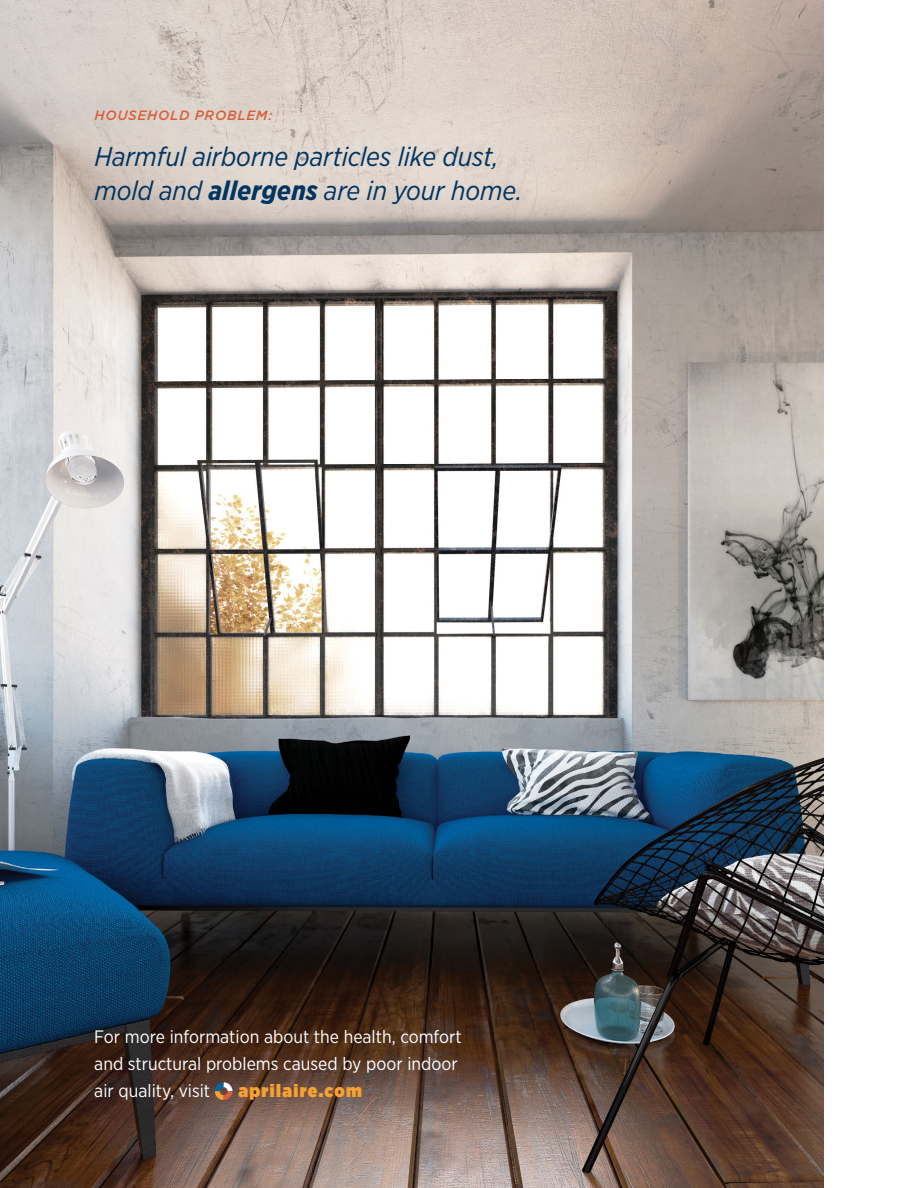
<style>
.page{position:relative;width:918px;height:1188px;background:#fff}
.page>*{position:absolute;margin:0;border:0;box-sizing:border-box;transform-origin:0 0}
.t1{font:italic 27px/34.5px "Gotham Narrow";letter-spacing:-.005em;color:#003562}
.t2{font:18px/27px "Gotham Narrow";color:#fff}
.t3{font:900 18px "Gotham Narrow";letter-spacing:.075em;color:#f9a131}
.t4{font:italic 500 13.5px "Gotham";letter-spacing:.05em;color:#da5e39}
.s1{font-weight:700}
</style>
<div class="page">
<img style="left:0;top:0;width:824px;height:1188px">
<svg style="left:212px;top:1080px;width:23px;height:22px"></svg>
<p class="t4" style="left:94px;top:108px;width:179px">HOUSEHOLD PROBLEM:</p>
<h1 class="t1" style="left:94px;top:138px;width:429px">Harmful airborne particles like dust, mold and <span class="s1">allergens</span> are in your home.</h1>
<p class="t2" style="left:94px;top:1023px;width:369px">For more information about the health, comfort and structural problems caused by poor indoor air quality, visit</p>
<p class="t3" style="left:238px;top:1079px;width:125px">aprilaire.com</p>
</div>
